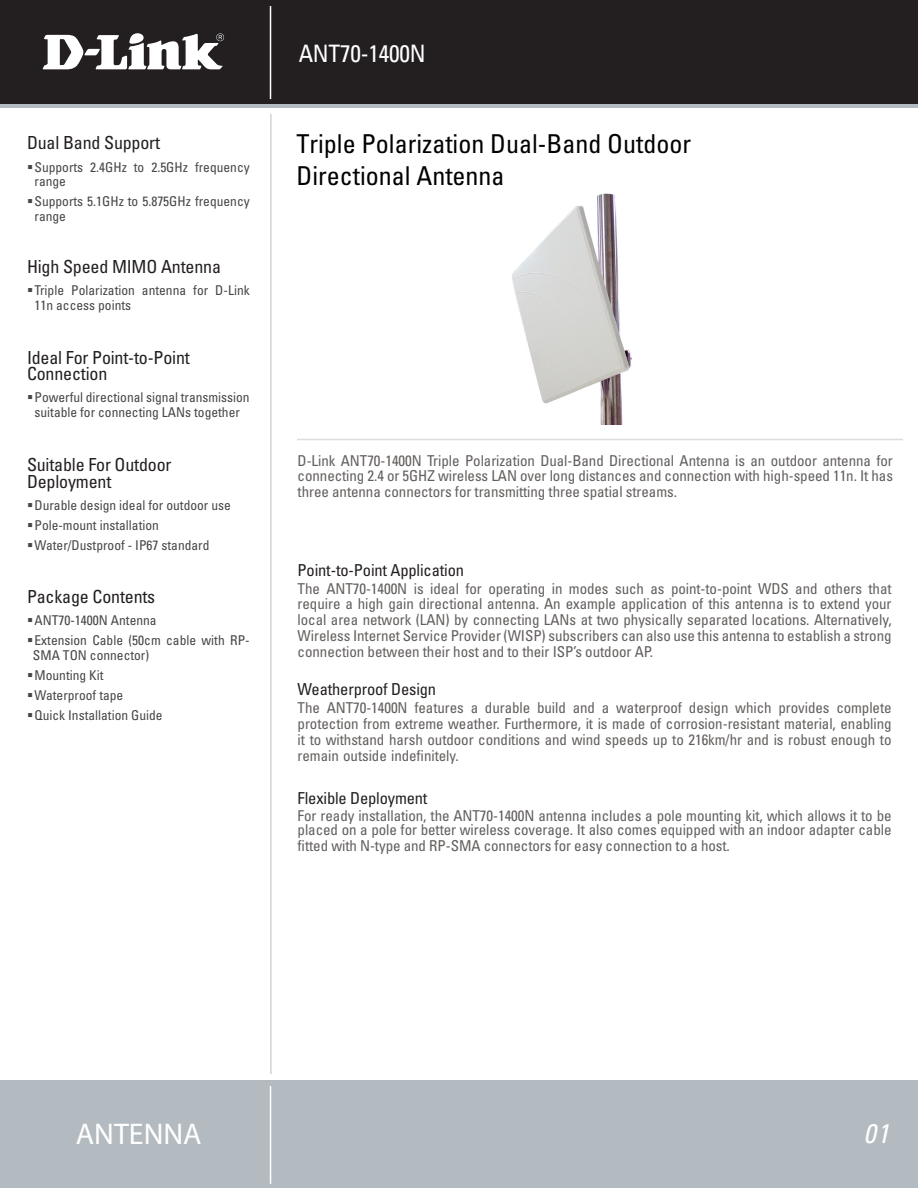
<style>
.page{position:relative;width:918px;height:1188px;background:#fff}
.page>*{position:absolute;margin:0;border:0;box-sizing:border-box;transform-origin:0 0}
.bullets{font:30px "Myriad Pro";color:#fff}
.bullets-2{font:italic condensed 27px "Univers";color:#fff}
.t1{font:condensed 26.1px/31.2px "Univers";color:#000}
.Top_text{font:condensed 24px "Univers";letter-spacing:-.01em;color:#fff}
.bullets_title{font:condensed 18px/16.5px "Univers";letter-spacing:-.01em;color:#231f20}
.bullets_title-2{font:condensed 16.5px "Univers";letter-spacing:-.01em;color:#231f20}
.body{font:condensed 16.5px "Univers";letter-spacing:-.01em;color:#231f20}
.body-2{font:condensed 15px/15.8px "Univers";letter-spacing:-.005em;color:#625f5d;text-align:justify}
.bullets-3{font:condensed 13.5px/14.5px "Univers";color:#454647}
</style>
<div class="page">
<div style="left:0;top:0;width:918px;height:108px;background:linear-gradient(to right,#b3bbc0,#b3bbc0)"></div>
<div style="left:0;top:0;width:918px;height:103px;background:#231f20"></div>
<div style="left:0;top:1080px;width:918px;height:108px;background:#b3bbc0"></div>
<hr style="left:270px;top:6px;width:1px;height:93px;background:#fff">
<hr style="left:270px;top:1086px;width:1px;height:98px;background:#fff">
<svg style="left:43px;top:33px;width:181px;height:36px"></svg>
<hr style="left:270px;top:114px;width:2px;height:960px;background:#d1d2d4">
<hr style="left:297px;top:439px;width:606px;height:1px;background:#dcdddf">
<img style="left:512px;top:193px;width:120px;height:231px">
<p class="bullets_title" style="left:27px;top:134px;width:135px">Dual Band Support</p>
<p class="bullets-3" style="left:34px;top:159px;width:217px">Supports 2.4GHz to 2.5GHz frequency range</p>
<p class="bullets-3" style="left:34px;top:194px;width:217px">Supports 5.1GHz to 5.875GHz frequency range</p>
<p class="bullets_title" style="left:27px;top:258px;width:196px">High Speed MIMO Antenna</p>
<p class="bullets-3" style="left:34px;top:283px;width:217px">Triple Polarization antenna for D-Link<br>11n access points</p>
<p class="bullets_title" style="left:27px;top:349px;width:164px">Ideal For Point-to-Point<br>Connection</p>
<p class="bullets-3" style="left:34px;top:390px;width:217px;line-height:15px">Powerful directional signal transmission suitable for connecting LANs together</p>
<p class="bullets_title" style="left:27px;top:456px;width:146px">Suitable For Outdoor<br>Deployment</p>
<p class="bullets-3" style="left:34px;top:498px;width:198px">Durable design ideal for outdoor use</p>
<p class="bullets-3" style="left:34px;top:518px;width:126px">Pole-mount installation</p>
<p class="bullets-3" style="left:34px;top:538px;width:177px">Water/Dustproof - IP67 standard</p>
<p class="bullets_title" style="left:27px;top:588px;width:130px">Package Contents</p>
<p class="bullets-3" style="left:34px;top:613px;width:124px">ANT70-1400N Antenna</p>
<p class="bullets-3" style="left:33px;top:633px;width:218px">Extension Cable (50cm cable with RP-<br>SMA TON connector)</p>
<p class="bullets-3" style="left:35px;top:667px;width:70px">Mounting Kit</p>
<p class="bullets-3" style="left:35px;top:688px;width:90px">Waterproof tape</p>
<p class="bullets-3" style="left:35px;top:708px;width:130px">Quick Installation Guide</p>
<p class="Top_text" style="left:299px;top:38px;width:128px">ANT70-1400N</p>
<p class="t1" style="left:296px;top:128px;width:396px">Triple Polarization Dual-Band Outdoor<br>Directional Antenna</p>
<p class="body-2" style="left:298px;top:452px;width:597px">D-Link ANT70-1400N Triple Polarization Dual-Band Directional Antenna is an outdoor antenna for connecting 2.4 or 5GHZ wireless LAN over long distances and connection with high-speed 11n. It has three antenna connectors for transmitting three spatial streams.</p>
<p class="bullets_title-2" style="left:298px;top:559px;width:168px">Point-to-Point Application</p>
<p class="body-2" style="left:298px;top:580px;width:596px">The ANT70-1400N is ideal for operating in modes such as point-to-point WDS and others that require a high gain directional antenna. An example application of this antenna is to extend your local area network (LAN) by connecting LANs at two physically separated locations. Alternatively, Wireless Internet Service Provider (WISP) subscribers can also use this antenna to establish a strong connection between their host and to their ISP’s outdoor AP.</p>
<p class="bullets_title-2" style="left:298px;top:679px;width:140px">Weatherproof Design</p>
<p class="body-2" style="left:298px;top:700px;width:596px">The ANT70-1400N features a durable build and a waterproof design which provides complete protection from extreme weather. Furthermore, it is made of corrosion-resistant material, enabling it to withstand harsh outdoor conditions and wind speeds up to 216km/hr and is robust enough to remain outside indefinitely.</p>
<p class="body" style="left:298px;top:788px;width:131px">Flexible Deployment</p>
<p class="body-2" style="left:298px;top:808px;width:595px;line-height:14.2px">For ready installation, the ANT70-1400N antenna includes a pole mounting kit, which allows it to be placed on a pole for better wireless coverage. It also comes equipped with an indoor adapter cable</p>
<p class="body-2" style="left:298px;top:838px;width:434px">fitted with N-type and RP-SMA connectors for easy connection to a host.</p>
<p class="bullets" style="left:76px;top:1116px;width:127px">ANTENNA</p>
<p class="bullets-2" style="left:864px;top:1117px;width:27px">01</p>
</div>
